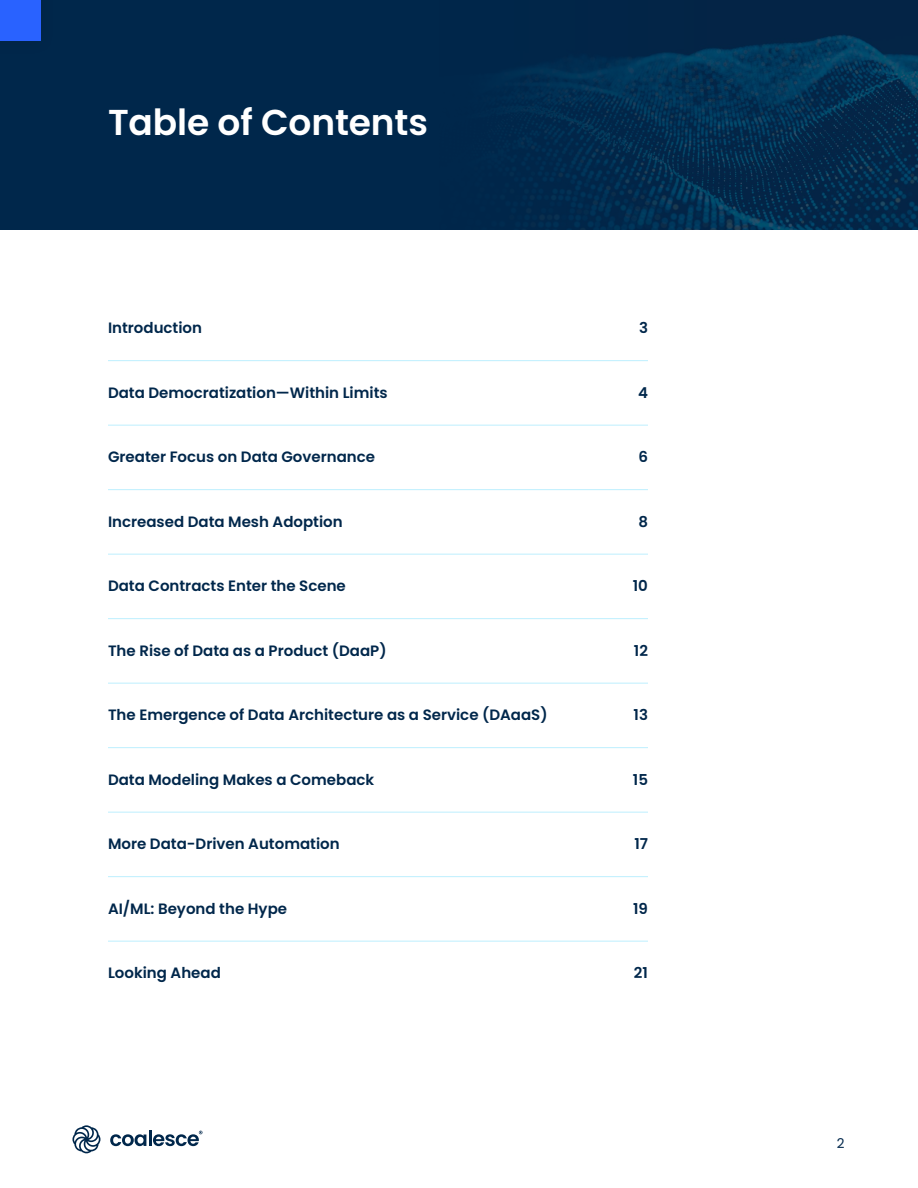
<style>
.page{position:relative;width:918px;height:1188px;background:#fff}
.page>*{position:absolute;margin:0;border:0;box-sizing:border-box;transform-origin:0 0}
.t1{font:600 36px "Poppins";letter-spacing:-.005em;color:#fff}
.t2{font:600 15px "Poppins";color:#00274b}
.t3{font:13.5px "Poppins";color:#00274b}
</style>
<div class="page">
<svg style="left:110px;top:1134px;width:36px;height:12px"></svg>
<hr style="left:149px;top:1131px;width:3px;height:15px;background:#00274b">
<svg style="left:72px;top:1125px;width:28px;height:28px"></svg>
<svg style="left:153px;top:1131px;width:50px;height:15px"></svg>
<div style="left:0;top:0;width:918px;height:230px;background:#00274b"></div>
<img style="left:522px;top:35px;width:396px;height:195px">
<div style="left:0;top:0;width:40px;height:40px;background:#2962ff"></div>
<hr style="left:108px;top:360px;width:540px;height:1px;background:#bdeffe">
<hr style="left:108px;top:425px;width:540px;height:1px;background:#bdeffe">
<hr style="left:108px;top:489px;width:540px;height:1px;background:#bdeffe">
<hr style="left:108px;top:554px;width:540px;height:1px;background:#bdeffe">
<hr style="left:108px;top:618px;width:540px;height:1px;background:#bdeffe">
<hr style="left:108px;top:683px;width:540px;height:1px;background:#bdeffe">
<hr style="left:108px;top:747px;width:540px;height:1px;background:#bdeffe">
<hr style="left:108px;top:812px;width:540px;height:1px;background:#bdeffe">
<hr style="left:108px;top:876px;width:540px;height:1px;background:#bdeffe">
<hr style="left:108px;top:941px;width:540px;height:1px;background:#bdeffe">
<h1 class="t1" style="left:108px;top:102px;width:322px">Table of Contents</h1>
<p class="t2" style="left:108px;top:319px;width:96px">Introduction</p>
<p class="t2" style="left:639px;top:319px;width:10px">3</p>
<p class="t2" style="left:108px;top:384px;width:281px">Data Democratization—Within Limits</p>
<p class="t2" style="left:638px;top:384px;width:11px">4</p>
<p class="t2" style="left:108px;top:448px;width:269px">Greater Focus on Data Governance</p>
<p class="t2" style="left:638px;top:448px;width:11px">6</p>
<p class="t2" style="left:108px;top:513px;width:236px">Increased Data Mesh Adoption</p>
<p class="t2" style="left:638px;top:513px;width:11px">8</p>
<p class="t2" style="left:108px;top:577px;width:239px">Data Contracts Enter the Scene</p>
<p class="t2" style="left:633px;top:577px;width:17px">10</p>
<p class="t2" style="left:108px;top:642px;width:280px">The Rise of Data as a Product (DaaP)</p>
<p class="t2" style="left:634px;top:642px;width:16px">12</p>
<p class="t2" style="left:108px;top:706px;width:441px">The Emergence of Data Architecture as a Service (DAaaS)</p>
<p class="t2" style="left:634px;top:706px;width:16px">13</p>
<p class="t2" style="left:108px;top:771px;width:268px">Data Modeling Makes a Comeback</p>
<p class="t2" style="left:633px;top:771px;width:17px">15</p>
<p class="t2" style="left:108px;top:835px;width:233px">More Data-Driven Automation</p>
<p class="t2" style="left:634px;top:835px;width:15px">17</p>
<p class="t2" style="left:108px;top:900px;width:181px">AI/ML: Beyond the Hype</p>
<p class="t2" style="left:633px;top:900px;width:16px">19</p>
<p class="t2" style="left:108px;top:964px;width:114px">Looking Ahead</p>
<p class="t2" style="left:634px;top:964px;width:16px">21</p>
<p class="t3" style="left:837px;top:1135px;width:9px">2</p>
</div>
